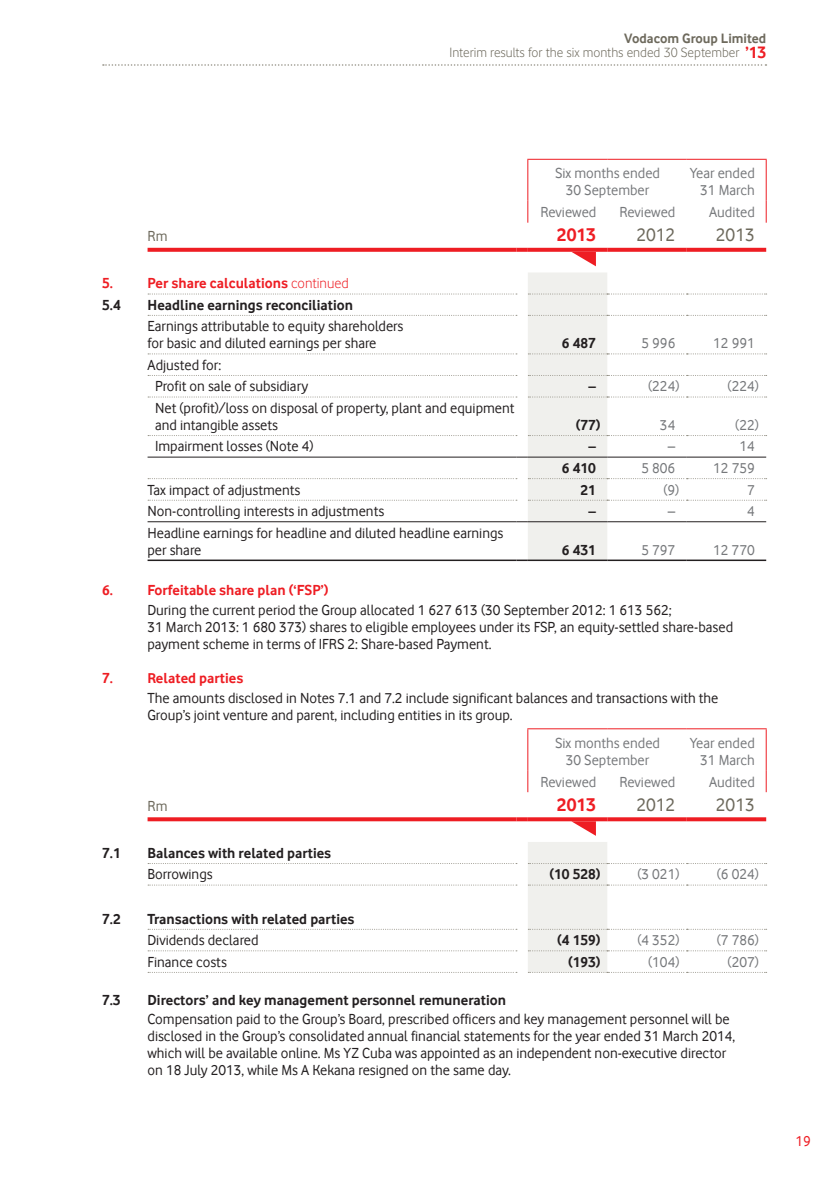
<style>
.page{position:relative;width:840px;height:1191px;background:#fff}
.page>*{position:absolute;margin:0;border:0;box-sizing:border-box;transform-origin:0 0}
.t1{font:19px "Vodafone Rg";color:#6d695c}
.t2{font:700 19px "Vodafone Rg";color:#ee1d23}
.t3{font:15px/17px "Vodafone Rg";color:#231f20}
.t4{font:15px/17px "Vodafone Rg";color:#76787b;text-align:center}
.t5{font:700 15px "Vodafone Rg";color:#231f20}
.t6{font:700 15px/21.4px "Vodafone Rg";color:#ee1d23}
.t7{font:15px "Vodafone Rg";color:#6d695c}
.t8{font:15px "Vodafone Rg";color:#ee1d23}
.t9{font:14px "Vodafone Lt";color:#6d695c}
.t10{font:700 14px "Vodafone Rg";color:#6d695c}
.s1{font-family:"Vodafone Rg";font-weight:700;font-size:17px;color:#ee1d23}
.s2{font-family:"Vodafone Lt";font-weight:400}
.s3{color:#231f20}
</style>
<div class="page">
<svg style="left:103px;top:64px;width:663px;height:2px"></svg>
<svg style="left:527px;top:201px;width:1px;height:22px"></svg>
<svg style="left:147px;top:248px;width:369px;height:4px"></svg>
<svg style="left:516px;top:248px;width:11px;height:4px"></svg>
<svg style="left:527px;top:248px;width:80px;height:4px"></svg>
<svg style="left:607px;top:248px;width:79px;height:4px"></svg>
<svg style="left:686px;top:248px;width:79px;height:4px"></svg>
<hr style="left:147px;top:457px;width:369px;height:1px;background:#231f20">
<hr style="left:147px;top:521px;width:369px;height:1px;background:#231f20">
<hr style="left:147px;top:559px;width:369px;height:2px;background:#231f20">
<svg style="left:148px;top:273px;width:618px;height:288px"></svg>
<hr style="left:527px;top:559px;width:80px;height:2px;background:#231f20">
<hr style="left:607px;top:559px;width:79px;height:2px;background:#231f20">
<hr style="left:686px;top:559px;width:79px;height:2px;background:#231f20">
<hr style="left:686px;top:159px;width:80px;height:1px;background:#ee1d23">
<hr style="left:765px;top:160px;width:1px;height:41px;background:#ee1d23">
<svg style="left:765px;top:201px;width:1px;height:22px"></svg>
<hr style="left:527px;top:159px;width:80px;height:1px;background:#ee1d23">
<hr style="left:527px;top:160px;width:1px;height:41px;background:#ee1d23">
<hr style="left:607px;top:159px;width:79px;height:1px;background:#ee1d23">
<svg style="left:572px;top:252px;width:23px;height:14px"></svg>
<svg style="left:527px;top:770px;width:1px;height:22px"></svg>
<svg style="left:147px;top:817px;width:369px;height:4px"></svg>
<svg style="left:516px;top:817px;width:11px;height:4px"></svg>
<svg style="left:527px;top:817px;width:80px;height:4px"></svg>
<svg style="left:607px;top:817px;width:79px;height:4px"></svg>
<svg style="left:686px;top:817px;width:79px;height:4px"></svg>
<svg style="left:148px;top:863px;width:368px;height:1px"></svg>
<svg style="left:148px;top:884px;width:368px;height:1px"></svg>
<svg style="left:148px;top:928px;width:366px;height:1px"></svg>
<svg style="left:148px;top:950px;width:368px;height:1px"></svg>
<svg style="left:148px;top:972px;width:368px;height:1px"></svg>
<svg style="left:528px;top:842px;width:238px;height:131px"></svg>
<hr style="left:686px;top:728px;width:80px;height:1px;background:#ee1d23">
<hr style="left:765px;top:729px;width:1px;height:41px;background:#ee1d23">
<svg style="left:765px;top:770px;width:1px;height:22px"></svg>
<hr style="left:527px;top:728px;width:80px;height:1px;background:#ee1d23">
<hr style="left:527px;top:729px;width:1px;height:41px;background:#ee1d23">
<hr style="left:607px;top:728px;width:79px;height:1px;background:#ee1d23">
<svg style="left:571px;top:821px;width:24px;height:15px"></svg>
<p class="t10" style="left:624px;top:31px;width:143px">Vodacom Group Limited</p>
<p class="t9" style="left:449px;top:45px;width:318px">Interim results for the six months ended 30 September <span class="s1">’13</span></p>
<p class="t4" style="left:554px;top:164px;width:106px">Six months ended<br>30 September</p>
<p class="t4" style="left:689px;top:164px;width:66px;text-align:right">Year ended<br>31 March</p>
<p class="t4" style="left:540px;top:203px;width:57px">Reviewed</p>
<p class="t4" style="left:619px;top:203px;width:57px">Reviewed</p>
<p class="t4" style="left:708px;top:203px;width:47px">Audited</p>
<p class="t7" style="left:147px;top:228px;width:22px">Rm</p>
<p class="t2" style="left:556px;top:224px;width:40px">2013</p>
<p class="t1" style="left:636px;top:224px;width:40px">2012</p>
<p class="t1" style="left:715px;top:224px;width:40px">2013</p>
<p class="t6" style="left:102px;top:272px;width:248px">5. Per share calculations <span class="s2">continued<br></span><span class="s3">5.4</span></p>
<p class="t5" style="left:147px;top:296px;width:207px">Headline earnings reconciliation</p>
<p class="t3" style="left:147px;top:318px;width:257px">Earnings attributable to equity shareholders for basic and diluted earnings per share</p>
<p class="t5" style="left:561px;top:334px;width:35px">6 487</p>
<p class="t4" style="left:641px;top:335px;width:35px">5 996</p>
<p class="t4" style="left:712px;top:335px;width:43px">12 991</p>
<p class="t3" style="left:155px;top:354px;width:155px;line-height:21.6px;text-indent:-8px">Adjusted for:<br>Profit on sale of subsidiary</p>
<p class="t3" style="left:155px;top:399px;width:361px">Net (profit)/loss on disposal of property, plant and equipment and intangible assets</p>
<p class="t5" style="left:588px;top:378px;width:9px">–</p>
<p class="t4" style="left:647px;top:378px;width:33px">(224)</p>
<p class="t4" style="left:727px;top:378px;width:33px">(224)</p>
<p class="t5" style="left:575px;top:416px;width:26px">(77)</p>
<p class="t4" style="left:659px;top:416px;width:17px">34</p>
<p class="t4" style="left:734px;top:416px;width:25px">(22)</p>
<p class="t3" style="left:155px;top:438px;width:160px">Impairment losses (Note 4)</p>
<p class="t5" style="left:588px;top:438px;width:9px">–</p>
<p class="t4" style="left:667px;top:438px;width:9px">–</p>
<p class="t4" style="left:739px;top:438px;width:17px">14</p>
<p class="t5" style="left:561px;top:459px;width:35px">6 410</p>
<p class="t4" style="left:641px;top:459px;width:35px">5 806</p>
<p class="t4" style="left:712px;top:459px;width:43px">12 759</p>
<p class="t3" style="left:147px;top:481px;width:154px">Tax impact of adjustments</p>
<p class="t5" style="left:580px;top:481px;width:17px">21</p>
<p class="t4" style="left:663px;top:481px;width:17px">(9)</p>
<p class="t4" style="left:746px;top:481px;width:9px">7</p>
<p class="t3" style="left:147px;top:502px;width:238px">Non-controlling interests in adjustments</p>
<p class="t5" style="left:588px;top:502px;width:9px">–</p>
<p class="t4" style="left:667px;top:502px;width:9px">–</p>
<p class="t4" style="left:746px;top:502px;width:9px">4</p>
<p class="t3" style="left:147px;top:524px;width:357px">Headline earnings for headline and diluted headline earnings per share</p>
<p class="t5" style="left:561px;top:541px;width:35px">6 431</p>
<p class="t4" style="left:641px;top:541px;width:35px">5 797</p>
<p class="t4" style="left:712px;top:541px;width:43px">12 770</p>
<p class="t6" style="left:102px;top:579px;width:228px">6. Forfeitable share plan (‘FSP’)</p>
<p class="t3" style="left:147px;top:601px;width:587px">During the current period the Group allocated 1 627 613 (30 September 2012: 1 613 562;<br>31 March 2013: 1 680 373) shares to eligible employees under its FSP, an equity-settled share-based payment scheme in terms of IFRS 2: Share-based Payment.</p>
<p class="t6" style="left:102px;top:667px;width:143px">7. Related parties</p>
<p class="t3" style="left:147px;top:689px;width:572px">The amounts disclosed in Notes 7.1 and 7.2 include significant balances and transactions with the<br>Group’s joint venture and parent, including entities in its group.</p>
<p class="t4" style="left:554px;top:734px;width:106px">Six months ended<br>30 September</p>
<p class="t4" style="left:689px;top:734px;width:66px;text-align:right">Year ended<br>31 March</p>
<p class="t4" style="left:540px;top:773px;width:57px">Reviewed</p>
<p class="t4" style="left:619px;top:773px;width:57px">Reviewed</p>
<p class="t4" style="left:708px;top:773px;width:47px">Audited</p>
<p class="t7" style="left:147px;top:797px;width:22px">Rm</p>
<p class="t2" style="left:556px;top:793px;width:40px">2013</p>
<p class="t1" style="left:636px;top:793px;width:40px">2012</p>
<p class="t1" style="left:715px;top:793px;width:40px">2013</p>
<p class="t5" style="left:102px;top:844px;width:20px">7.1</p>
<p class="t5" style="left:147px;top:844px;width:185px">Balances with related parties</p>
<p class="t3" style="left:147px;top:865px;width:67px">Borrowings</p>
<p class="t5" style="left:549px;top:865px;width:53px">(10 528)</p>
<p class="t4" style="left:637px;top:865px;width:44px">(3 021)</p>
<p class="t4" style="left:716px;top:865px;width:44px">(6 024)</p>
<p class="t5" style="left:102px;top:910px;width:20px">7.2</p>
<p class="t5" style="left:147px;top:910px;width:208px">Transactions with related parties</p>
<p class="t3" style="left:147px;top:931px;width:112px">Dividends declared</p>
<p class="t5" style="left:557px;top:931px;width:45px">(4 159)</p>
<p class="t4" style="left:637px;top:931px;width:44px">(4 352)</p>
<p class="t4" style="left:716px;top:931px;width:44px">(7 786)</p>
<p class="t3" style="left:147px;top:953px;width:81px">Finance costs</p>
<p class="t5" style="left:567px;top:953px;width:34px">(193)</p>
<p class="t4" style="left:647px;top:953px;width:33px">(104)</p>
<p class="t4" style="left:727px;top:953px;width:33px">(207)</p>
<p class="t5" style="left:102px;top:991px;width:20px">7.3</p>
<p class="t5" style="left:147px;top:991px;width:360px">Directors’ and key management personnel remuneration</p>
<p class="t3" style="left:147px;top:1010px;width:589px">Compensation paid to the Group’s Board, prescribed officers and key management personnel will be disclosed in the Group’s consolidated annual financial statements for the year ended 31 March 2014, which will be available online. Ms YZ Cuba was appointed as an independent non-executive director on 18 July 2013, while Ms A Kekana resigned on the same day.</p>
<p class="t8" style="left:795px;top:1132px;width:17px">19</p>
</div>
